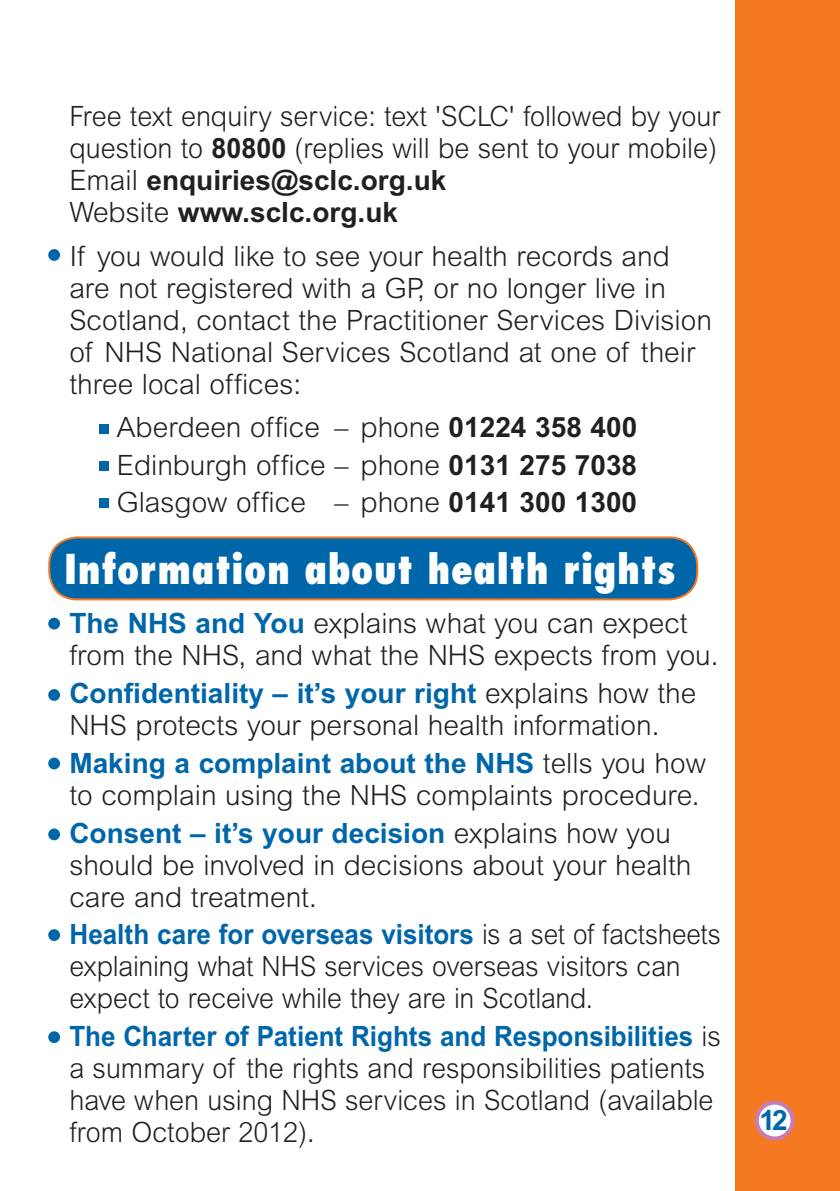
<style>
.page{position:relative;width:840px;height:1191px;background:#fff}
.page>*{position:absolute;margin:0;border:0;box-sizing:border-box;transform-origin:0 0}
.t1{font:800 condensed 40px "Futura";letter-spacing:.015em;color:#fff}
.t2{font:300 28px/32px "Arial";color:#231f20}
.t3{font:300 28px/32px "Arial";color:#231f20;scale:.96 1}
.t4{font:300 28px/32px "Arial";color:#231f20;scale:.93 1}
.t5{font:700 28px "Arial";color:#06a}
.s1{font-weight:700}
.s2{font-weight:700;color:#06a}
</style>
<div class="page">
<div style="left:49px;top:537px;width:648px;height:62px;background:#06a;border-radius:28px"></div>
<div style="left:48px;top:536px;width:650px;height:64px;border:2px solid #f47921;border-radius:28px"></div>
<div style="left:734px;top:0;width:105px;height:1191px;background:#f47921"></div>
<div style="left:756px;top:1102px;width:36px;height:36px;background:#fff;border-radius:50%"></div>
<div style="left:754px;top:1100px;width:40px;height:40px;border:4px solid #c77db4;border-radius:50%"></div>
<div style="left:48px;top:617px;width:12px;height:12px;background:#06a;border-radius:50%"></div>
<div style="left:48px;top:689px;width:12px;height:12px;background:#06a;border-radius:50%"></div>
<div style="left:48px;top:757px;width:12px;height:12px;background:#06a;border-radius:50%"></div>
<div style="left:99px;top:424px;width:9px;height:10px;background:#06a"></div>
<div style="left:99px;top:462px;width:9px;height:9px;background:#06a"></div>
<div style="left:99px;top:498px;width:9px;height:10px;background:#06a"></div>
<div style="left:48px;top:249px;width:12px;height:12px;background:#06a;border-radius:50%"></div>
<div style="left:48px;top:828px;width:12px;height:12px;background:#06a;border-radius:50%"></div>
<div style="left:48px;top:929px;width:12px;height:12px;background:#06a;border-radius:50%"></div>
<div style="left:48px;top:1031px;width:12px;height:12px;background:#06a;border-radius:50%"></div>
<p class="t3" style="left:69px;top:100px;width:679px">Free text enquiry service: text 'SCLC' followed by your question to <span class="s1">80800</span> (replies will be sent to your mobile)<br>Email <span class="s1">enquiries@sclc.org.uk<br></span>Website <span class="s1">www.sclc.org.uk</span></p>
<p class="t2" style="left:69px;top:240px;width:643px">If you would like to see your health records and are not registered with a GP, or no longer live in Scotland, contact the Practitioner Services Division of NHS National Services Scotland at one of their three local offices:</p>
<p class="t2" style="left:117px;top:408px;width:521px;line-height:37.6px;text-align:justify">Aberdeen office – phone <span class="s1">01224 358 400<br></span>Edinburgh office – phone <span class="s1">0131 275 7038<br></span>Glasgow office – phone <span class="s1">0141 300 1300</span></p>
<h1 class="t1" style="left:64px;top:544px;width:612px">Information about health rights</h1>
<p class="t2" style="left:69px;top:607px;width:650px"><span class="s2">The NHS and You</span> explains what you can expect from the NHS, and what the NHS expects from you.</p>
<p class="t2" style="left:69px;top:677px;width:628px"><span class="s2">Confidentiality – it’s your right</span> explains how the<br>NHS protects your personal health information.</p>
<p class="t2" style="left:69px;top:747px;width:637px"><span class="s2">Making a complaint about the NHS</span> tells you how to complain using the NHS complaints procedure.</p>
<p class="t2" style="left:69px;top:816px;width:623px"><span class="s2">Consent – it’s your decision</span> explains how you should be involved in decisions about your health care and treatment.</p>
<p class="t4" style="left:69px;top:918px;width:701px"><span class="s2">Health care for overseas visitors</span> is a set of factsheets explaining what NHS services overseas visitors can expect to receive while they are in Scotland.</p>
<p class="t3" style="left:69px;top:1020px;width:680px"><span class="s2">The Charter of Patient Rights and Responsibilities</span> is a summary of the rights and responsibilities patients have when using NHS services in Scotland (available from October 2012).</p>
<p class="t5" style="left:759px;top:1104px;width:30px">12</p>
</div>
